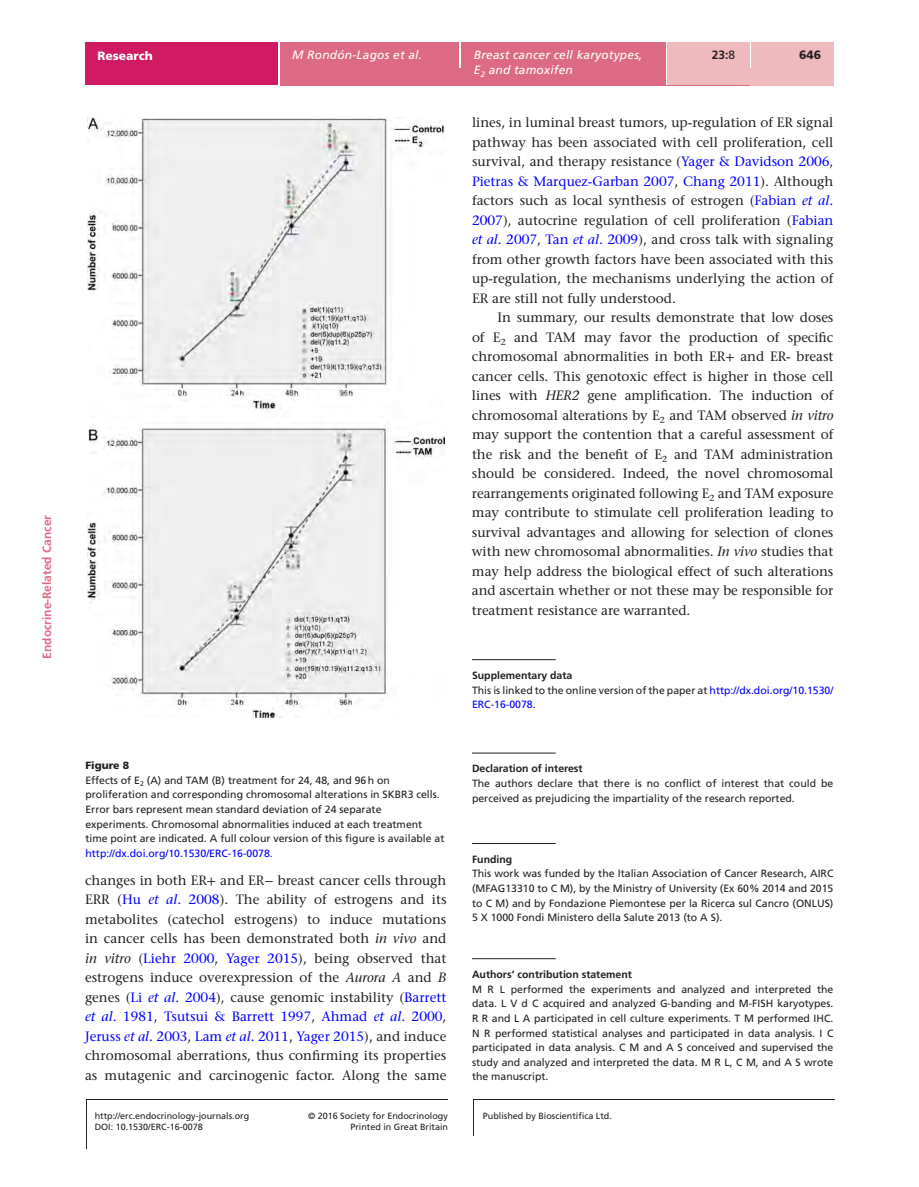
<style>
.page{position:relative;width:919px;height:1187px;background:#fff}
.page>*{position:absolute;margin:0;border:0;box-sizing:border-box;transform-origin:0 0}
.t1{font:500 13.5px/19.5px "Stone Serif Std";color:#231f20;text-align:justify}
.t2{font:italic 12px "Frutiger LT Std";letter-spacing:.015em;color:#fff}
.t3{font:700 12px "Frutiger LT Std";color:#df6c85}
.t4{font:900 12px "Frutiger LT Std";color:#fff}
.t5{font:700 12px "Frutiger LT Std";color:#231f20}
.t6{font:900 12px "Frutiger LT Std";color:#231f20}
.t7{font:10.5px/14.7px "Frutiger LT Std";color:#231f20}
.t8{font:700 10.5px "Frutiger LT Std";color:#231f20}
.t9{font:9px/11.4px "Frutiger LT Std";color:#231f20;text-align:right}
.s1{font-weight:400}
.s2{color:#00f}
.s3{font-style:italic;color:#00f}
.s4{font-family:"STIX General";font-weight:400}
.s5{font-style:italic}
.s6{font-weight:900}
.s7{font-weight:700}
</style>
<div class="page">
<div style="left:85px;top:43px;width:194px;height:42px;background:#d01b62"></div>
<div style="left:280px;top:51px;width:553px;height:34px;background:#dd6a84"></div>
<div style="left:280px;top:43px;width:179px;height:8px;background:#dd6a84"></div>
<hr style="left:459px;top:43px;width:2px;height:25px;background:#fff">
<div style="left:461px;top:43px;width:204px;height:42px;background:#dd6a84"></div>
<hr style="left:665px;top:43px;width:2px;height:42px;background:#fff">
<div style="left:667px;top:43px;width:82px;height:42px;background:#efbabe"></div>
<div style="left:749px;top:68px;width:84px;height:17px;background:#efbabe"></div>
<hr style="left:749px;top:43px;width:2px;height:25px;background:#fff">
<div style="left:751px;top:43px;width:82px;height:25px;background:#efbabe"></div>
<hr style="left:86px;top:1099px;width:1px;height:49px;background:#231f20">
<hr style="left:473px;top:1099px;width:1px;height:36px;background:#231f20">
<hr style="left:86px;top:1098px;width:362px;height:1px;background:#231f20">
<hr style="left:473px;top:1098px;width:361px;height:1px;background:#231f20">
<hr style="left:472px;top:659px;width:83px;height:1px;background:#231f20">
<hr style="left:472px;top:752px;width:83px;height:1px;background:#231f20">
<hr style="left:472px;top:843px;width:83px;height:1px;background:#231f20">
<hr style="left:472px;top:958px;width:83px;height:1px;background:#231f20">
<img style="left:88px;top:117px;width:356px;height:600px">
<p class="t3" style="left:40px;top:658px;width:145px;rotate:-90deg">Endocrine-Related Cancer</p>
<p class="t4" style="left:97px;top:48px;width:57px">Research</p>
<p class="t2" style="left:292px;top:48px;width:131px">M Rondón-Lagos et al.</p>
<p class="t2" style="left:474px;top:48px;width:170px">Breast cancer cell karyotypes,</p>
<p class="t6" style="left:799px;top:48px;width:24px">646</p>
<p class="t2" style="left:474px;top:63px;width:101px">E<sub>2</sub> and tamoxifen</p>
<p class="t5" style="left:711px;top:48px;width:25px">23:<span class="s1">8</span></p>
<p class="t1" style="left:472px;top:113px;width:363px">lines, in luminal breast tumors, up-regulation of ER signal pathway has been associated with cell proliferation, cell survival, and therapy resistance (<span class="s2">Yager &amp; Davidson 2006</span>, <span class="s2">Pietras &amp; Marquez-Garban 2007</span>, <span class="s2">Chang 2011</span>). Although factors such as local synthesis of estrogen (<span class="s2">Fabian</span> <span class="s3">et al</span><span class="s2">.<br>2007</span>), autocrine regulation of cell proliferation (<span class="s2">Fabian </span><span class="s3">et al</span><span class="s2">. 2007</span>, <span class="s2">Tan</span> <span class="s3">et al</span><span class="s2">. 2009</span>), and cross talk with signaling from other growth factors have been associated with this up-regulation, the mechanisms underlying the action of ER are still not fully understood.</p>
<p class="t1" style="left:472px;top:307px;width:363px;text-indent:26px">In summary, our results demonstrate that low doses of E<sub>2</sub> and TAM may favor the production of specific chromosomal abnormalities in both ER<span class="s4">+</span> and ER- breast cancer cells. This genotoxic effect is higher in those cell lines with <span class="s5">HER2</span> gene amplification. The induction of chromosomal alterations by E<sub>2</sub> and TAM observed <span class="s5">in vitro </span>may support the contention that a careful assessment of the risk and the benefit of E<sub>2</sub> and TAM administration should be considered. Indeed, the novel chromosomal rearrangements originated following E<sub>2</sub> and TAM exposure may contribute to stimulate cell proliferation leading to survival advantages and allowing for selection of clones with new chromosomal abnormalities. <span class="s5">In vivo</span> studies that may help address the biological effect of such alterations and ascertain whether or not these may be responsible for treatment resistance are warranted.</p>
<p class="t7" style="left:85px;top:758px;width:360px"><span class="s6">Figure 8<br></span>Effects of E<sub>2</sub> (A) and TAM (B) treatment for 24, 48, and 96h on proliferation and corresponding chromosomal alterations in SKBR3 cells.<br>Error bars represent mean standard deviation of 24 separate experiments. Chromosomal abnormalities induced at each treatment time point are indicated. A full colour version of this figure is available at <span class="s2">http://dx.doi.org/10.1530/ERC-16-0078</span>.</p>
<p class="t1" style="left:85px;top:870px;width:363px">changes in both ER<span class="s4">+</span> and ER<span class="s4">−</span> breast cancer cells through ERR (<span class="s2">Hu</span> <span class="s3">et al</span><span class="s2">. 2008</span>). The ability of estrogens and its metabolites (catechol estrogens) to induce mutations in cancer cells has been demonstrated both <span class="s5">in vivo</span> and <span class="s5">in vitro</span> (<span class="s2">Liehr 2000</span>, <span class="s2">Yager 2015</span>), being observed that estrogens induce overexpression of the <span class="s5">Aurora A</span> and <span class="s5">B </span>genes (<span class="s2">Li</span> <span class="s3">et al</span><span class="s2">. 2004</span>), cause genomic instability (<span class="s2">Barrett </span><span class="s3">et al</span><span class="s2">. 1981</span>, <span class="s2">Tsutsui &amp; Barrett 1997</span>, <span class="s2">Ahmad</span> <span class="s3">et al</span><span class="s2">. 2000</span>, <span class="s2">Jeruss</span> <span class="s3">et al</span><span class="s2">. 2003</span>, <span class="s2">Lam</span> <span class="s3">et al</span><span class="s2">. 2011</span>, <span class="s2">Yager 2015</span>), and induce chromosomal aberrations, thus confirming its properties as mutagenic and carcinogenic factor. Along the same</p>
<p class="t7" style="left:472px;top:668px;width:363px"><span class="s7">Supplementary data<br></span>This is linked to the online version of the paper at <span class="s2">http://dx.doi.org/10.1530/<br>ERC-16-0078.</span></p>
<p class="t8" style="left:472px;top:762px;width:112px">Declaration of interest</p>
<p class="t7" style="left:472px;top:776px;width:363px">The authors declare that there is no conflict of interest that could be perceived as prejudicing the impartiality of the research reported.</p>
<p class="t8" style="left:472px;top:852px;width:42px">Funding</p>
<p class="t7" style="left:472px;top:866px;width:363px;text-align:justify">This work was funded by the Italian Association of Cancer Research, AIRC (MFAG13310 to C M), by the Ministry of University (Ex 60% 2014 and 2015 to C M) and by Fondazione Piemontese per la Ricerca sul Cancro (ONLUS)<br>5 X 1000 Fondi Ministero della Salute 2013 (to A S).</p>
<p class="t8" style="left:472px;top:968px;width:161px">Authors’ contribution statement</p>
<p class="t7" style="left:472px;top:981px;width:363px;text-align:justify">M R L performed the experiments and analyzed and interpreted the data. L V d C acquired and analyzed G-banding and M-FISH karyotypes.<br>R R and L A participated in cell culture experiments. T M performed IHC.<br>N R performed statistical analyses and participated in data analysis. I C participated in data analysis. C M and A S conceived and supervised the study and analyzed and interpreted the data. M R L, C M, and A S wrote the manuscript.</p>
<p class="t9" style="left:95px;top:1109px;width:156px">http://erc.endocrinology-journals.org</p>
<p class="t9" style="left:308px;top:1109px;width:141px">© 2016 Society for Endocrinology<br>Printed in Great Britain</p>
<p class="t9" style="left:483px;top:1109px;width:131px">Published by Bioscientifica Ltd.</p>
<p class="t9" style="left:95px;top:1121px;width:110px">DOI: 10.1530/ERC-16-0078</p>
</div>
